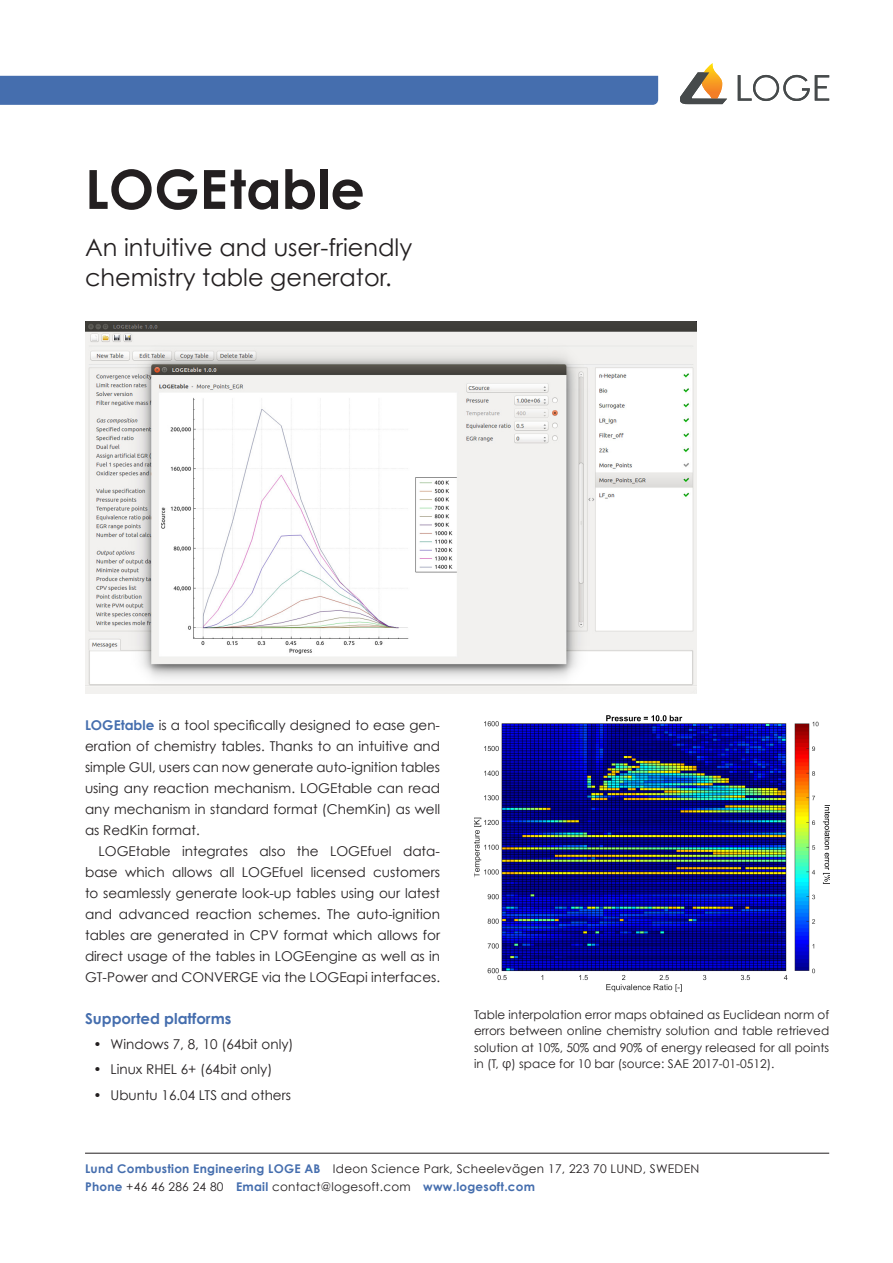
<style>
.page{position:relative;width:893px;height:1263px;background:#fff}
.page>*{position:absolute;margin:0;border:0;box-sizing:border-box;transform-origin:0 0}
.Rub1{font:700 54px "Century Gothic";color:#231f20}
.Ingress{font:24px/30px "Century Gothic";color:#231f20}
.Mellrub{font:700 15px "Century Gothic";color:#456eae}
.Bröd_2{font:13.5px/21px "Century Gothic";color:#231f20;text-align:justify}
.Bröd_1{font:13.5px/21px "Century Gothic";color:#231f20;text-align:justify}
.Bildtext{font:12px/16.5px "Century Gothic";letter-spacing:.02em;color:#231f20}
.s1{font-weight:700;color:#456eae}
.s2{font-family:"Calibri";font-weight:300;font-size:15px}
</style>
<div class="page">
<div style="left:0;top:75px;width:659px;height:30px;background:#456eae"></div>
<svg style="left:738px;top:75px;width:91px;height:26px"></svg>
<svg style="left:680px;top:63px;width:47px;height:41px"></svg>
<hr style="left:85px;top:1153px;width:744px;height:1px;background:#231f20">
<img style="left:85px;top:321px;width:612px;height:373px">
<img style="left:474px;top:715px;width:355px;height:277px">
<p class="Rub1" style="left:85px;top:155px;width:281px">LOGEtable</p>
<p class="Ingress" style="left:85px;top:232px;width:329px">An intuitive and user-friendly chemistry table generator.</p>
<p class="Bröd_1" style="left:85px;top:714px;width:357px"><span class="s1">LOGEtable</span> is a tool specifically designed to ease gen&shy;eration of chemistry tables. Thanks to an intuitive and simple GUI, users can now generate auto-ignition tables using any reaction mechanism. LOGEtable can read any mechanism in standard format (ChemKin) as well as RedKin format.</p>
<p class="Bröd_2" style="left:85px;top:840px;width:357px;text-indent:14px">LOGEtable integrates also the LOGEfuel data&shy;base which allows all LOGEfuel licensed customers to seamlessly generate look-up tables using our latest and advanced reaction schemes. The auto-ignition tables are generated in CPV format which allows for direct usage of the tables in LOGEengine as well as in GT-Power and CONVERGE via the LOGEapi interfaces.</p>
<p class="Mellrub" style="left:85px;top:1009px;width:148px">Supported platforms</p>
<p class="Bröd_2" style="left:94px;top:1033px;width:202px">• Windows 7, 8, 10 (64bit only)</p>
<p class="Bröd_2" style="left:94px;top:1059px;width:180px">• Linux RHEL 6+ (64bit only)</p>
<p class="Bröd_2" style="left:94px;top:1084px;width:199px">• Ubuntu 16.04 LTS and others</p>
<p class="Bildtext" style="left:474px;top:1006px;width:357px;text-align:justify">Table interpolation error maps obtained as Euclidean norm of errors between online chemistry solution and table retrieved solution at 10%, 50% and 90% of energy released for all points in (T, <span class="s2">φ</span>) space for 10 bar (source: SAE 2017-01-0512).</p>
<p class="Bildtext" style="left:85px;top:1159px;width:616px;line-height:18px"><span class="s1">Lund Combustion Engineering LOGE AB</span> Ideon Science Park, Scheelevägen 17, 223 70 LUND, SWEDEN<br><span class="s1">Phone</span> +46 46 286 24 80 <span class="s1">Email</span> contact@logesoft.com <span class="s1">www.logesoft.com</span></p>
</div>
